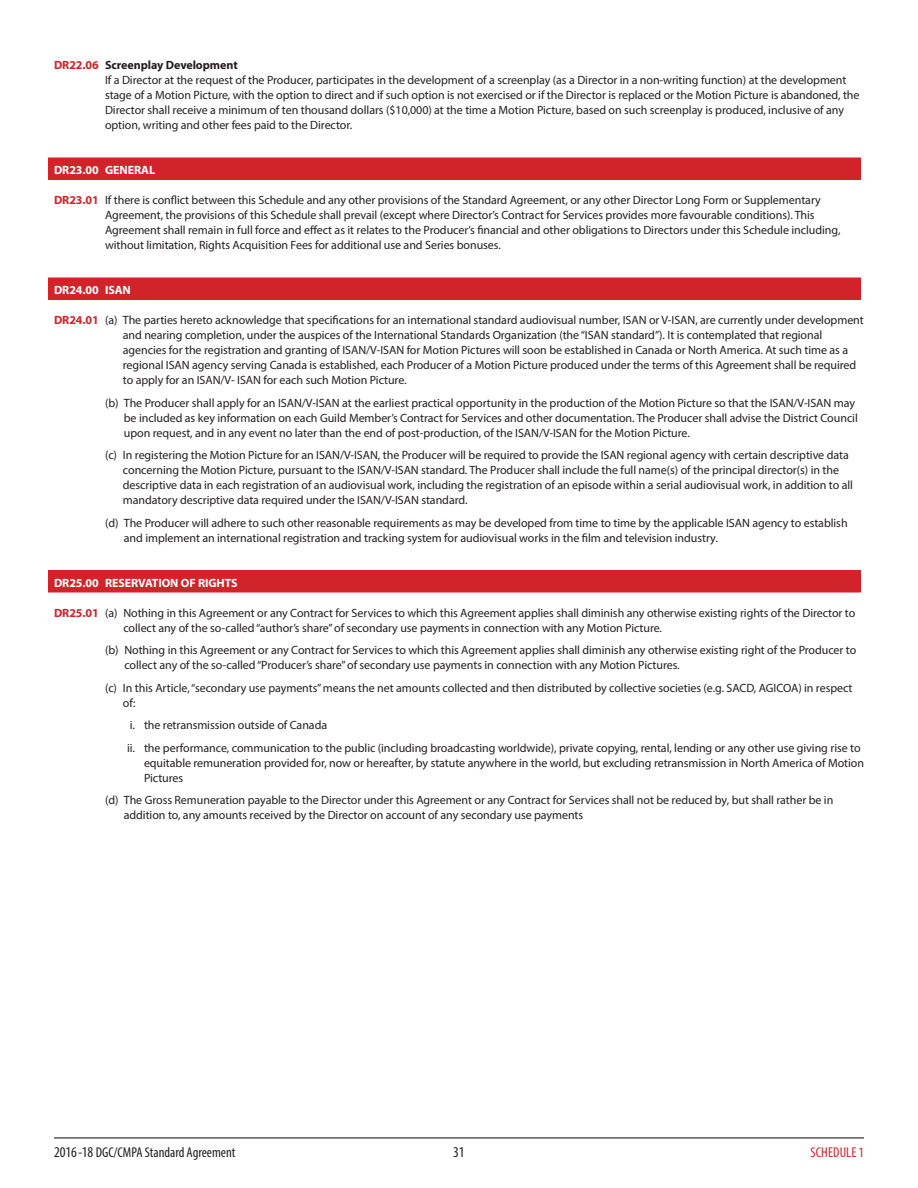
<style>
.page{position:relative;width:918px;height:1188px;background:#fff}
.page>*{position:absolute;margin:0;border:0;box-sizing:border-box;transform-origin:0 0}
.t1{font:condensed 15px "Myriad Pro";color:#231f20}
.t2{font:condensed 14.25px "Myriad Pro";color:#231f20}
.t3{font:condensed 14.25px "Myriad Pro";letter-spacing:.01em;color:#d1232a}
.t4{font:12px/15px "Myriad Pro";letter-spacing:-.005em;color:#231f20}
.t5{font:700 12px "Myriad Pro";letter-spacing:-.005em;color:#fff}
.s1{font-weight:700;color:#d1232a}
.s2{font-weight:700}
.s3{font-size:15px}
</style>
<div class="page">
<hr style="left:54px;top:1137px;width:810px;height:1px;background:#231f20">
<div style="left:48px;top:158px;width:813px;height:22px;background:#d1232a"></div>
<div style="left:48px;top:278px;width:813px;height:22px;background:#d1232a"></div>
<div style="left:48px;top:570px;width:813px;height:22px;background:#d1232a"></div>
<p class="t4" style="left:105px;top:57px;width:756px;text-indent:-51px"><span class="s1">DR22.06</span> <span class="s2">Screenplay Development<br></span>If a Director at the request of the Producer, participates in the development of a screenplay (as a Director in a non-writing function) at the development stage of a Motion Picture, with the option to direct and if such option is not exercised or if the Director is replaced or the Motion Picture is abandoned, the Director shall receive a minimum of ten thousand dollars ($10,000) at the time a Motion Picture, based on such screenplay is produced, inclusive of any option, writing and other fees paid to the Director.</p>
<p class="t5" style="left:54px;top:162px;width:103px">DR23.00 GENERAL</p>
<p class="t4" style="left:105px;top:192px;width:737px;text-indent:-51px"><span class="s1">DR23.01</span> If there is conflict between this Schedule and any other provisions of the Standard Agreement, or any other Director Long Form or Supplementary Agreement, the provisions of this Schedule shall prevail (except where Director’s Contract for Services provides more favourable conditions). This Agreement shall remain in full force and effect as it relates to the Producer’s financial and other obligations to Directors under this Schedule including, without limitation, Rights Acquisition Fees for additional use and Series bonuses.</p>
<p class="t5" style="left:54px;top:282px;width:78px">DR24.00 ISAN</p>
<p class="t4" style="left:123px;top:312px;width:742px;text-indent:-69px"><span class="s1">DR24.01</span> (a) The parties hereto acknowledge that specifications for an international standard audiovisual number, ISAN or V-ISAN, are currently under development and nearing completion, under the auspices of the International Standards Organization (the “ISAN standard”). It is contemplated that regional agencies for the registration and granting of ISAN/V-ISAN for Motion Pictures will soon be established in Canada or North America. At such time as a regional ISAN agency serving Canada is established, each Producer of a Motion Picture produced under the terms of this Agreement shall be required to apply for an ISAN/V- ISAN for each such Motion Picture.</p>
<p class="t4" style="left:124px;top:395px;width:736px;text-indent:-19px">(b) The Producer shall apply for an ISAN/V-ISAN at the earliest practical opportunity in the production of the Motion Picture so that the ISAN/V-ISAN may be included as key information on each Guild Member’s Contract for Services and other documentation. The Producer shall advise the District Council upon request, and in any event no later than the end of post-production, of the ISAN/V-ISAN for the Motion Picture.</p>
<p class="t4" style="left:123px;top:447px;width:732px;text-indent:-18px">(c) In registering the Motion Picture for an ISAN/V-ISAN, the Producer will be required to provide the ISAN regional agency with certain descriptive data concerning the Motion Picture, pursuant to the ISAN/V-ISAN standard. The Producer shall include the full name(s) of the principal director(s) in the descriptive data in each registration of an audiovisual work, including the registration of an episode within a serial audiovisual work, in addition to all mandatory descriptive data required under the ISAN/V-ISAN standard.</p>
<p class="t4" style="left:124px;top:515px;width:725px;text-indent:-19px">(d) The Producer will adhere to such other reasonable requirements as may be developed from time to time by the applicable ISAN agency to establish and implement an international registration and tracking system for audiovisual works in the film and television industry.</p>
<p class="t5" style="left:54px;top:575px;width:185px">DR25.00 RESERVATION OF RIGHTS</p>
<p class="t4" style="left:123px;top:605px;width:734px;text-indent:-69px"><span class="s1">DR25.01</span> (a) Nothing in this Agreement or any Contract for Services to which this Agreement applies shall diminish any otherwise existing rights of the Director to collect any of the so-called “author’s share” of secondary use payments in connection with any Motion Picture.</p>
<p class="t4" style="left:124px;top:642px;width:733px;text-indent:-19px">(b) Nothing in this Agreement or any Contract for Services to which this Agreement applies shall diminish any otherwise existing right of the Producer to collect any of the so-called “Producer’s share” of secondary use payments in connection with any Motion Pictures.</p>
<p class="t4" style="left:123px;top:680px;width:731px;text-indent:-18px">(c) In this Article, “secondary use payments” means the net amounts collected and then distributed by collective societies (e.g. SACD, AGICOA) in respect of:</p>
<p class="t4" style="left:127px;top:714px;width:735px;line-height:22.5px">i. the retransmission outside of Canada<br>ii. the performance, communication to the public (including broadcasting worldwide), private copying, rental, lending or any other use giving rise to</p>
<p class="t4" style="left:144px;top:755px;width:722px">equitable remuneration provided for, now or hereafter, by statute anywhere in the world, but excluding retransmission in North America of Motion<br>Pictures</p>
<p class="t4" style="left:124px;top:792px;width:711px;text-indent:-19px">(d) The Gross Remuneration payable to the Director under this Agreement or any Contract for Services shall not be reduced by, but shall rather be in addition to, any amounts received by the Director on account of any secondary use payments</p>
<p class="t2" style="left:54px;top:1143px;width:183px"><span class="s3">2016-18</span> DGC/CMPA Standard Agreement</p>
<p class="t1" style="left:453px;top:1142px;width:13px">31</p>
<p class="t3" style="left:811px;top:1143px;width:55px">Schedule 1</p>
</div>
